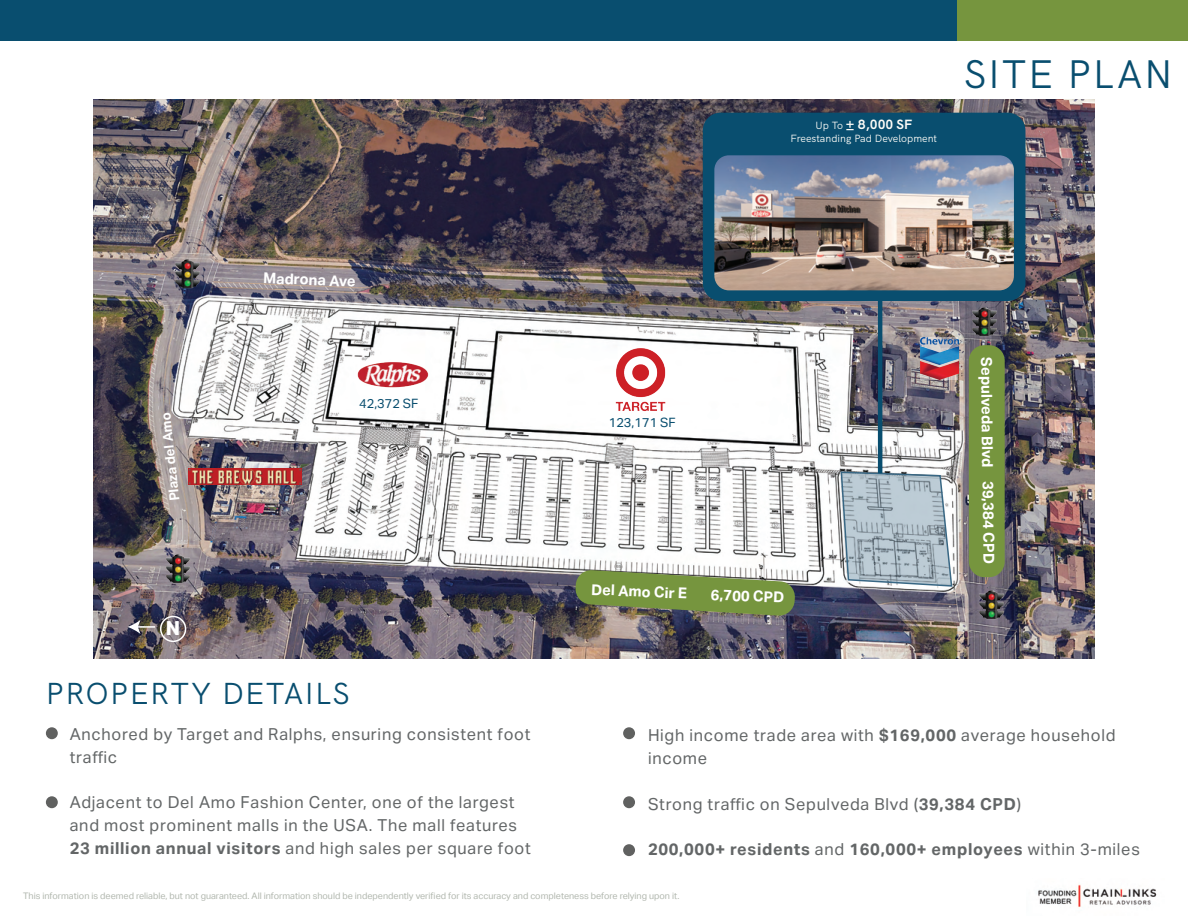
<style>
.page{position:relative;width:1188px;height:918px;background:#fff}
.page>*{position:absolute;margin:0;border:0;box-sizing:border-box;transform-origin:0 0}
.t1{font:39.75px "HK Grotesk";letter-spacing:.04em;color:#094e6f}
.t2{font:30.3px "HK Grotesk";letter-spacing:.04em;color:#094e6f}
.t3{font:800 19.35px "Aktiv Grotesk";color:#fff}
.t4{font:16.5px/22.8px "Aktiv Grotesk Arbc";letter-spacing:.04em;color:#636667}
.t5{font:700 16.5px "Aktiv Grotesk Arbc";letter-spacing:.04em;color:#636667}
.t6{font:700 15px "Aktiv Grotesk Arbc";color:#fff}
.t7{font:700 14.85px "Aktiv Grotesk Arbc";color:#fff}
.t8{font:700 13.35px "HK Grotesk";color:#fefdf8}
.t9{font:700 13.35px "Aktiv Grotesk Arbc";color:#fff}
.t10{font:12.9px "Aktiv Grotesk";color:#094e6f}
.t11{font:10.35px "HK Grotesk";color:#fefdf8}
.t12{font:9px "Aktiv Grotesk";color:#b1b7ae}
.s1{font-weight:700}
.s2{font-weight:400;font-size:10.35px}
.s3{font-weight:400}
</style>
<div class="page">
<div style="left:0;top:0;width:962px;height:41px;background:#094e6f"></div>
<div style="left:958px;top:0;width:230px;height:41px;background:#76953e"></div>
<img style="left:1038px;top:884px;width:119px;height:23px">
<img style="left:94px;top:100px;width:1000px;height:558px">
<svg style="left:840px;top:471px;width:113px;height:117px;background:#aebcc6"></svg>
<svg style="left:575px;top:570px;width:220px;height:46px;background:#7e9354"></svg>
<div style="left:969px;top:345px;width:36px;height:232px;background:#76953e;border-radius:16px"></div>
<div style="left:703px;top:113px;width:322px;height:188px;background:#094e6f;border-radius:18px"></div>
<img style="left:714px;top:155px;width:300px;height:135px">
<hr style="left:878px;top:297px;width:4px;height:176px;background:#094e6f">
<img style="left:356px;top:352px;width:73px;height:45px">
<img style="left:614px;top:344px;width:54px;height:70px">
<svg style="left:128px;top:620px;width:27px;height:14px"></svg>
<div style="left:160px;top:616px;width:27px;height:26px;border:2px solid #fff;border-radius:50%"></div>
<img style="left:189px;top:468px;width:113px;height:17px">
<img style="left:920px;top:338px;width:38px;height:42px">
<img style="left:975px;top:588px;width:32px;height:32px">
<img style="left:171px;top:258px;width:32px;height:32px">
<img style="left:162px;top:553px;width:32px;height:31px">
<img style="left:969px;top:305px;width:31px;height:32px">
<div style="left:46px;top:727px;width:12px;height:12px;background:#606160;border-radius:50%"></div>
<div style="left:46px;top:796px;width:12px;height:12px;background:#606160;border-radius:50%"></div>
<div style="left:623px;top:727px;width:12px;height:12px;background:#606160;border-radius:50%"></div>
<div style="left:623px;top:796px;width:12px;height:12px;background:#606160;border-radius:50%"></div>
<div style="left:623px;top:844px;width:12px;height:12px;background:#606160;border-radius:50%"></div>
<p class="t7" style="left:263px;top:269px;width:94px;rotate:2deg">Madrona Ave</p>
<p class="t9" style="left:167px;top:502px;width:90px;rotate:-96deg">Plaza del Amo</p>
<p class="t3" style="left:166px;top:617px;width:16px">N</p>
<p class="t10" style="left:359px;top:396px;width:61px">42,372 SF</p>
<h2 class="t2" style="left:46px;top:670px;width:306px">PROPERTY DETAILS</h2>
<p class="t4" style="left:70px;top:723px;width:462px">Anchored by Target and Ralphs, ensuring consistent foot traffic</p>
<p class="t4" style="left:70px;top:791px;width:463px">Adjacent to Del Amo Fashion Center, one of the largest and most prominent malls in the USA. The mall features<br><span class="s1">23 million annual visitors</span> and high sales per square foot</p>
<p class="t8" style="left:815px;top:114px;width:98px"><span class="s2">Up To</span> ± 8,000 SF</p>
<p class="t11" style="left:791px;top:130px;width:148px">Freestanding Pad Development</p>
<h1 class="t1" style="left:964px;top:43px;width:211px">SITE PLAN</h1>
<p class="t10" style="left:609px;top:415px;width:68px">123,171 SF</p>
<p class="t7" style="left:592px;top:581px;width:98px;rotate:2deg">Del Amo Cir E</p>
<p class="t7" style="left:711px;top:586px;width:75px;rotate:2deg">6,700 CPD</p>
<p class="t6" style="left:995px;top:357px;width:111px;rotate:89deg">Sepulveda Blvd</p>
<p class="t6" style="left:997px;top:480px;width:85px;rotate:89deg">39,384 CPD</p>
<p class="t4" style="left:648px;top:724px;width:469px">High income trade area with <span class="s1">$169,000</span> average household income</p>
<p class="t4" style="left:648px;top:793px;width:375px">Strong traffic on Sepulveda Blvd (<span class="s1">39,384 CPD</span>)</p>
<p class="t5" style="left:648px;top:840px;width:493px">200,000+ residents <span class="s3">and</span> 160,000+ employees <span class="s3">within 3-miles</span></p>
<p class="t12" style="left:23px;top:891px;width:658px">This information is deemed reliable, but not guaranteed. All information should be independently verified for its accuracy and completeness before relying upon it.</p>
</div>
